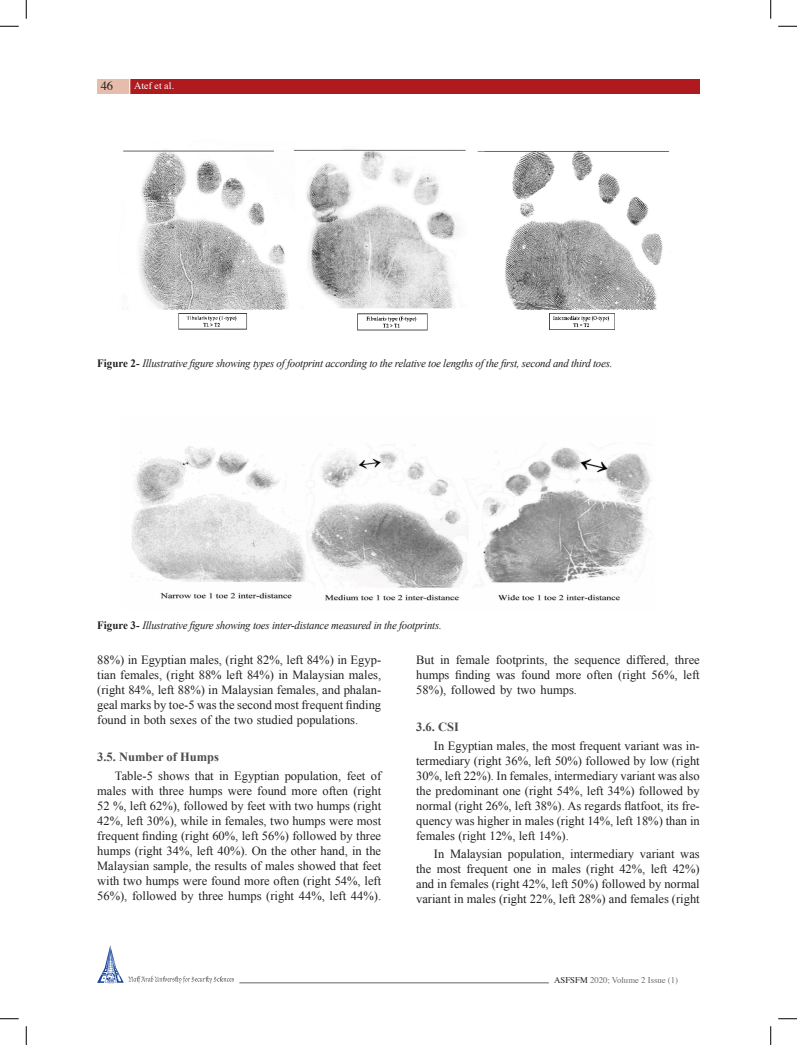
<style>
.page{position:relative;width:797px;height:1045px;background:#fff}
.page>*{position:absolute;margin:0;border:0;box-sizing:border-box;transform-origin:0 0}
.t1{font:12.5px/15px "Times New Roman";color:#231f20;text-align:justify}
.t2{font:700 12.5px "Times New Roman";color:#4b4c4d}
.t3{font:12.5px "Times";color:#231f20}
.t4{font:italic 11.25px "Times New Roman";letter-spacing:-.02em;color:#231f20;scale:.96 1}
.t5{font:10px "Times";color:#fff}
.t6{font:8.75px "Times";color:#6c6d70}
.s1{font-weight:700;font-style:normal}
.s2{color:#231f20}
</style>
<div class="page">
<div style="left:129px;top:79px;width:570px;height:14px;background:#ae1a1e"></div>
<hr style="left:239px;top:982px;width:310px;height:1px;background:#636366">
<svg style="left:129px;top:79px;width:1px;height:15px"></svg>
<svg style="left:97px;top:945px;width:137px;height:38px"></svg>
<div style="left:97px;top:79px;width:32px;height:14px;background:#e6bcac"></div>
<img style="left:123px;top:149px;width:547px;height:182px">
<img style="left:131px;top:444px;width:520px;height:157px">
<svg style="left:0;top:25px;width:19px;height:2px"></svg>
<svg style="left:778px;top:25px;width:19px;height:2px"></svg>
<svg style="left:0;top:1018px;width:19px;height:1px"></svg>
<svg style="left:778px;top:1018px;width:19px;height:1px"></svg>
<svg style="left:25px;top:0;width:2px;height:19px"></svg>
<svg style="left:25px;top:1026px;width:2px;height:19px"></svg>
<svg style="left:770px;top:0;width:1px;height:19px"></svg>
<svg style="left:770px;top:1026px;width:1px;height:19px"></svg>
<p class="t3" style="left:101px;top:74px;width:14px">46</p>
<p class="t5" style="left:134px;top:76px;width:41px">Atef et al.</p>
<p class="t4" style="left:97px;top:356px;width:538px"><span class="s1">Figure 2-</span> Illustrative figure showing types of footprint according to the relative toe lengths of the first, second and third toes.</p>
<p class="t4" style="left:97px;top:617px;width:360px"><span class="s1">Figure 3-</span> Illustrative figure showing toes inter-distance measured in the footprints.</p>
<p class="t1" style="left:97px;top:652px;width:285px">88%) in Egyptian males, (right 82%, left 84%) in Egyp&shy;tian females, (right 88% left 84%) in Malaysian males, (right 84%, left 88%) in Malaysian females, and phalan&shy;geal marks by toe-5 was the second most frequent finding found in both sexes of the two studied populations.</p>
<p class="t2" style="left:97px;top:748px;width:123px">3.5. Number of Humps</p>
<p class="t1" style="left:97px;top:768px;width:285px;text-indent:18px">Table-5 shows that in Egyptian population, feet of males with three humps were found more often (right 52 %, left 62%), followed by feet with two humps (right 42%, left 30%), while in females, two humps were most frequent finding (right 60%, left 56%) followed by three humps (right 34%, left 40%). On the other hand, in the Malaysian sample, the results of males showed that feet with two humps were found more often (right 54%, left 56%), followed by three humps (right 44%, left 44%).</p>
<p class="t1" style="left:416px;top:652px;width:285px">But in female footprints, the sequence differed, three humps finding was found more often (right 56%, left 58%), followed by two humps.</p>
<p class="t2" style="left:416px;top:718px;width:44px">3.6. CSI</p>
<p class="t1" style="left:416px;top:738px;width:285px;text-indent:18px">In Egyptian males, the most frequent variant was in&shy;termediary (right 36%, left 50%) followed by low (right 30%, left 22%). In females, intermediary variant was also the predominant one (right 54%, left 34%) followed by normal (right 26%, left 38%). As regards flatfoot, its fre&shy;quency was higher in males (right 14%, left 18%) than in females (right 12%, left 14%).</p>
<p class="t1" style="left:416px;top:846px;width:285px;text-indent:18px">In Malaysian population, intermediary variant was the most frequent one in males (right 42%, left 42%) and in females (right 42%, left 50%) followed by normal variant in males (right 22%, left 28%) and females (right</p>
<p class="t6" style="left:554px;top:972px;width:125px"><span class="s2">ASFSFM</span> 2020; Volume 2 Issue (1)</p>
</div>
